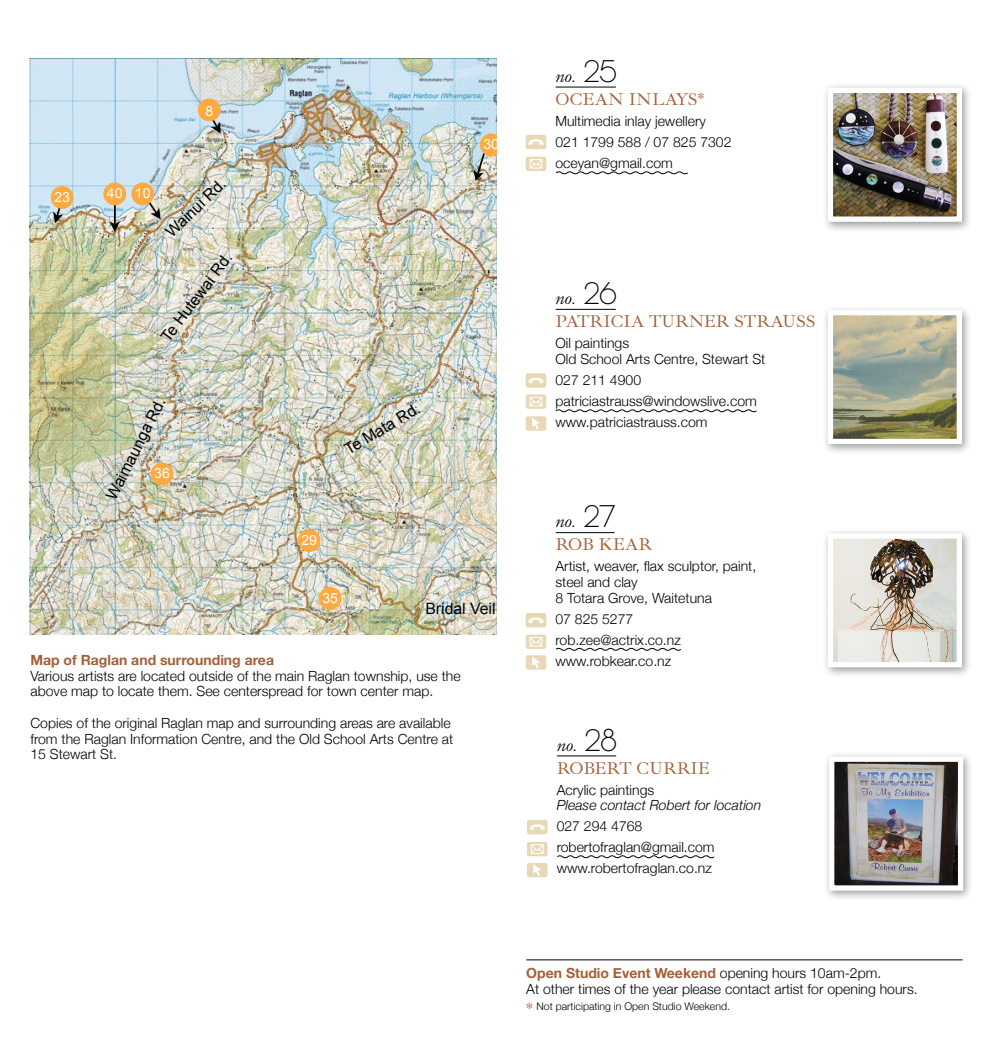
<style>
.page{position:relative;width:993px;height:1042px;background:#fff}
.page>*{position:absolute;margin:0;border:0;box-sizing:border-box;transform-origin:0 0}
.t1{font:17.5px/23.1px "Ibarra Real";color:#a46038}
.t2{font:15.75px "Arial";color:#000}
.t3{font:300 14px/21px "Helvetica Neue";color:#000}
.t4{font:italic 300 14px "Helvetica Neue";color:#000}
.t5{font:700 14px "Helvetica Neue";color:#a46038}
.t6{font:14px "Arial";color:#fff}
.t7{font:300 10.5px "Helvetica Neue";color:#000}
.s1{font-style:italic;color:#000}
.s2{font-family:"Chalet Paris Nineteen Seventy";font-size:31.5px;color:#000}
.s3{font-weight:700;color:#a46038}
.s4{font-family:"Ibarra Real";font-weight:400;font-size:17.5px;color:#a46038}
</style>
<div class="page">
<hr style="left:555px;top:87px;width:60px;height:1px;background:#000">
<div style="left:821px;top:82px;width:158px;height:158px;background:#000;opacity:.4"></div>
<img style="left:825px;top:85px;width:139px;height:139px">
<div style="left:525px;top:135px;width:21px;height:14px;background:#e8d8b5;border-radius:2px"></div>
<svg style="left:528px;top:139px;width:15px;height:6px"></svg>
<div style="left:525px;top:157px;width:21px;height:14px;background:#e8d8b5;border-radius:2px"></div>
<svg style="left:529px;top:159px;width:14px;height:10px"></svg>
<svg style="left:555px;top:171px;width:133px;height:4px"></svg>
<hr style="left:555px;top:309px;width:60px;height:1px;background:#000">
<div style="left:821px;top:304px;width:158px;height:158px;background:#000;opacity:.4"></div>
<svg style="left:825px;top:307px;width:139px;height:140px"></svg>
<div style="left:525px;top:373px;width:21px;height:15px;background:#e8d8b5;border-radius:2px"></div>
<svg style="left:528px;top:378px;width:15px;height:5px"></svg>
<div style="left:525px;top:394px;width:21px;height:15px;background:#e8d8b5;border-radius:2px"></div>
<svg style="left:529px;top:396px;width:14px;height:11px"></svg>
<div style="left:525px;top:416px;width:21px;height:15px;background:#e8d8b5;border-radius:2px"></div>
<svg style="left:532px;top:417px;width:7px;height:12px"></svg>
<svg style="left:555px;top:409px;width:202px;height:4px"></svg>
<hr style="left:555px;top:532px;width:59px;height:1px;background:#000">
<div style="left:821px;top:528px;width:158px;height:158px;background:#000;opacity:.4"></div>
<img style="left:825px;top:531px;width:139px;height:139px">
<div style="left:525px;top:613px;width:21px;height:14px;background:#e8d8b5;border-radius:2px"></div>
<svg style="left:528px;top:617px;width:15px;height:6px"></svg>
<div style="left:525px;top:634px;width:21px;height:15px;background:#e8d8b5;border-radius:2px"></div>
<svg style="left:529px;top:637px;width:14px;height:10px"></svg>
<div style="left:525px;top:655px;width:21px;height:14px;background:#e8d8b5;border-radius:2px"></div>
<svg style="left:532px;top:656px;width:7px;height:12px"></svg>
<svg style="left:555px;top:647px;width:126px;height:4px"></svg>
<hr style="left:556px;top:755px;width:60px;height:1px;background:#000">
<div style="left:822px;top:751px;width:158px;height:158px;background:#000;opacity:.4"></div>
<img style="left:826px;top:754px;width:139px;height:139px">
<div style="left:526px;top:820px;width:21px;height:14px;background:#e8d8b5;border-radius:2px"></div>
<svg style="left:529px;top:824px;width:15px;height:6px"></svg>
<div style="left:526px;top:842px;width:21px;height:14px;background:#e8d8b5;border-radius:2px"></div>
<svg style="left:530px;top:844px;width:14px;height:10px"></svg>
<div style="left:526px;top:863px;width:21px;height:14px;background:#e8d8b5;border-radius:2px"></div>
<svg style="left:533px;top:864px;width:8px;height:12px"></svg>
<svg style="left:557px;top:855px;width:157px;height:4px"></svg>
<hr style="left:526px;top:959px;width:436px;height:1px;background:#000">
<img style="left:30px;top:59px;width:466px;height:575px">
<svg style="left:473px;top:132px;width:23px;height:49px"></svg>
<img style="left:102px;top:181px;width:72px;height:454px">
<svg style="left:197px;top:97px;width:25px;height:36px"></svg>
<svg style="left:296px;top:528px;width:25px;height:25px"></svg>
<svg style="left:50px;top:185px;width:25px;height:38px"></svg>
<svg style="left:317px;top:586px;width:25px;height:25px"></svg>
<p class="t6" style="left:54px;top:188px;width:17px">23</p>
<p class="t6" style="left:205px;top:102px;width:9px">8</p>
<p class="t6" style="left:107px;top:184px;width:45px">40 10</p>
<p class="t2" style="left:161px;top:227px;width:78px;rotate:-44deg">Wainui Rd.</p>
<p class="t2" style="left:156px;top:333px;width:108px;rotate:-53deg">Te Hutewai Rd.</p>
<p class="t2" style="left:101px;top:494px;width:114px;rotate:-63deg">Waimaunga Rd.</p>
<p class="t6" style="left:154px;top:464px;width:17px">36</p>
<p class="t6" style="left:483px;top:135px;width:17px">30</p>
<p class="t2" style="left:340px;top:442px;width:86px;rotate:-31deg">Te Mata Rd.</p>
<p class="t6" style="left:301px;top:531px;width:17px">29</p>
<p class="t6" style="left:322px;top:588px;width:17px">35</p>
<p class="t2" style="left:425px;top:597px;width:109px;rotate:1deg">Bridal Veil Falls</p>
<p class="t5" style="left:30px;top:651px;width:245px">Map of Raglan and surrounding area</p>
<p class="t3" style="left:30px;top:667px;width:431px;line-height:15.8px">Various artists are located outside of the main Raglan township, use the above map to locate them. See centerspread for town center map.</p>
<p class="t3" style="left:30px;top:715px;width:424px;line-height:15.8px">Copies of the original Raglan map and surrounding areas are available from the Raglan Information Centre, and the Old School Arts Centre at<br>15 Stewart St.</p>
<p class="t1" style="left:555px;top:64px;width:150px"><span class="s1">no.</span> <span class="s2">25<br></span>OCEAN INLAYS*</p>
<p class="t3" style="left:555px;top:110px;width:177px">Multimedia inlay jewellery<br>021 1799 588 / 07 825 7302 oceyan@gmail.com</p>
<p class="t1" style="left:555px;top:287px;width:261px"><span class="s1">no.</span> <span class="s2">26<br></span>PATRICIA TURNER STRAUSS</p>
<p class="t3" style="left:555px;top:335px;width:211px;line-height:15.8px">Oil paintings<br>Old School Arts Centre, Stewart St</p>
<p class="t3" style="left:555px;top:369px;width:203px">027 211 4900 patriciastrauss@windowslive.com www.patriciastrauss.com</p>
<p class="t1" style="left:555px;top:510px;width:98px"><span class="s1">no.</span> <span class="s2">27<br></span>ROB KEAR</p>
<p class="t3" style="left:555px;top:558px;width:202px;line-height:15.8px">Artist, weaver, flax sculptor, paint, steel and clay<br>8 Totara Grove, Waitetuna</p>
<p class="t3" style="left:555px;top:608px;width:127px">07 825 5277 rob.zee@actrix.co.nz www.robkear.co.nz</p>
<p class="t1" style="left:556px;top:733px;width:155px"><span class="s1">no.</span> <span class="s2">28<br></span>ROBERT CURRIE</p>
<p class="t3" style="left:556px;top:779px;width:99px">Acrylic paintings</p>
<p class="t4" style="left:556px;top:797px;width:206px">Please contact Robert for location</p>
<p class="t3" style="left:556px;top:815px;width:159px">027 294 4768 robertofraglan@gmail.com www.robertofraglan.co.nz</p>
<p class="t3" style="left:526px;top:965px;width:393px;line-height:15.8px"><span class="s3">Open Studio Event Weekend</span> opening hours 10am-2pm.<br>At other times of the year please contact artist for opening hours.</p>
<p class="t7" style="left:526px;top:999px;width:205px"><span class="s4">*</span> Not participating in Open Studio Weekend.</p>
</div>
